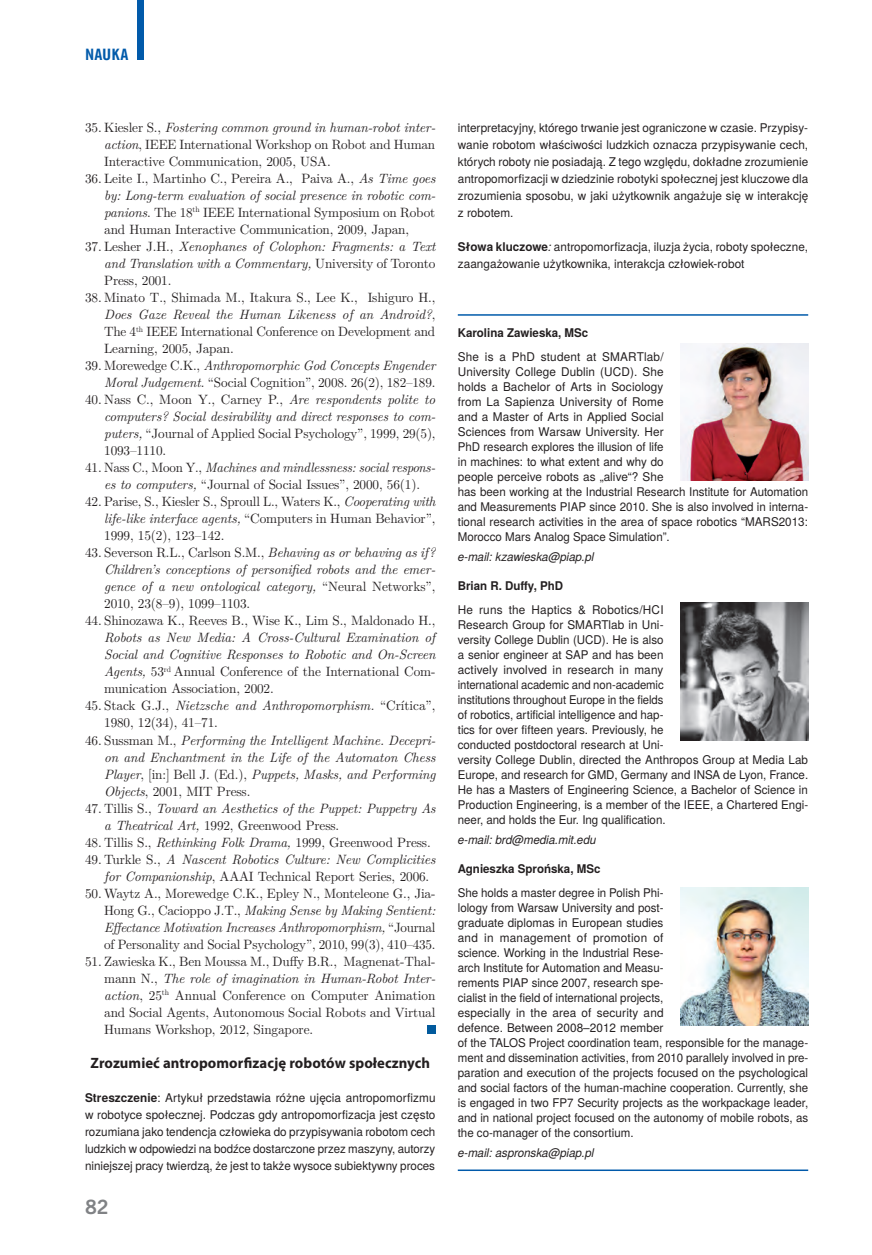
<style>
.page{position:relative;width:872px;height:1255px;background:#fff}
.page>*{position:absolute;margin:0;border:0;box-sizing:border-box;transform-origin:0 0}
.t1{font:700 18px "News Goth PL";color:#808285}
.t2{font:700 15px "Myriad Pro";letter-spacing:.005em;color:#231f20}
.t3{font:700 14.1px "News Goth Cn PL";letter-spacing:.005em;color:#015aaa;scale:1.18 1}
.t4{font:13.5px/17px "LM Roman 10";letter-spacing:-.01em;color:#231f20;text-align:justify}
.t5{font:italic 13.5px/17px "LM Roman 10";letter-spacing:-.01em;color:#231f20;text-align:justify}
.t6{font:12px/15px "Te X Gyre Heros";color:#231f20}
.t7{font:12px/15px "Te X Gyre Heros";color:#231f20;scale:.96 1}
.t8{font:12px/24px "Te X Gyre Heros";letter-spacing:.02em;color:#231f20}
.t9{font:italic 12px "Te X Gyre Heros";color:#231f20;scale:.96 1}
.s1{font-style:italic}
.s2{font-style:normal}
.s3{font-weight:700}
</style>
<div class="page">
<div style="left:137px;top:0;width:6px;height:59px;background:#015aaa"></div>
<div style="left:427px;top:1025px;width:8px;height:8px;background:#015a9d"></div>
<hr style="left:458px;top:314px;width:350px;height:2px;background:#015aaa">
<hr style="left:458px;top:1169px;width:350px;height:1px;background:#015aaa">
<img style="left:680px;top:887px;width:128px;height:138px">
<img style="left:680px;top:602px;width:128px;height:138px">
<img style="left:680px;top:343px;width:128px;height:137px">
<p class="t3" style="left:85px;top:44px;width:38px">NAUKA</p>
<p class="t4" style="left:104px;top:118px;width:333px;text-indent:-19px">35. Kiesler S., <span class="s1">Fostering common ground in human-robot inter&shy;action</span>, IEEE International Workshop on Robot and Human Interactive Communication, 2005, USA.</p>
<p class="t4" style="left:104px;top:169px;width:333px;text-indent:-19px">36. Leite I., Martinho C., Pereira A., Paiva A., <span class="s1">As Time goes by: Long-term evaluation of social presence in robotic com&shy;panions</span>. The 18<sup>th</sup> IEEE International Symposium on Robot and Human Interactive Communication, 2009, Japan,</p>
<p class="t5" style="left:104px;top:237px;width:333px;text-indent:-19px"><span class="s2">37. Lesher J.H.,</span> Xenophanes of Colophon: Fragments: a Text and Translation with a Commentary, <span class="s2">University of Toronto Press, 2001.</span></p>
<p class="t4" style="left:104px;top:288px;width:333px;text-indent:-19px">38. Minato T., Shimada M., Itakura S., Lee K., Ishiguro H., <span class="s1">Does Gaze Reveal the Human Likeness of an Android?</span>, The 4<sup>th</sup> IEEE International Conference on Development and Learning, 2005, Japan.</p>
<p class="t4" style="left:85px;top:356px;width:352px;text-align:right">39. Morewedge C.K., <span class="s1">Anthropomorphic God Concepts Engender<br>Moral Judgement.</span> “Social Cognition”, 2008. 26(2), 182–189.</p>
<p class="t4" style="left:104px;top:390px;width:333px;text-indent:-19px">40. Nass C., Moon Y., Carney P., <span class="s1">Are respondents polite to computers? Social desirability and direct responses to com&shy;puters,</span> “Journal of Applied Social Psychology”, 1999, 29(5), 1093–1110.</p>
<p class="t4" style="left:85px;top:458px;width:352px;text-align:center">41. Nass C., Moon Y., <span class="s1">Machines and mindlessness: social respons&shy;es to computers,</span> “Journal of Social Issues”, 2000, 56(1).</p>
<p class="t4" style="left:104px;top:492px;width:333px;text-indent:-19px">42. Parise, S., Kiesler S., Sproull L., Waters K., <span class="s1">Cooperating with life-like interface agents,</span> “Computers in Human Behavior”, 1999, 15(2), 123–142.</p>
<p class="t5" style="left:104px;top:543px;width:333px;text-indent:-19px"><span class="s2">43. Severson R.L., Carlson S.M.,</span> Behaving as or behaving as if?<br>Children’s conceptions of personified robots and the emer&shy;gence of a new ontological category, <span class="s2">“Neural Networks”, 2010, 23(8–9), 1099–1103.</span></p>
<p class="t4" style="left:104px;top:611px;width:333px;text-indent:-19px">44. Shinozawa K., Reeves B., Wise K., Lim S., Maldonado H., <span class="s1">Robots as New Media: A Cross-Cultural Examination of Social and Cognitive Responses to Robotic and On-Screen Agents,</span> 53<sup>rd</sup> Annual Conference of the International Com&shy;munication Association, 2002.</p>
<p class="t4" style="left:104px;top:696px;width:333px;text-indent:-19px">45. Stack G.J., <span class="s1">Nietzsche and Anthropomorphism.</span> “Crítica”,<br>1980, 12(34), 41–71.</p>
<p class="t5" style="left:104px;top:730px;width:333px;text-indent:-19px"><span class="s2">46. Sussman M.,</span> Performing the Intelligent Machine. Decepri&shy;on and Enchantment in the Life of the Automaton Chess Player<span class="s2">, [in:] Bell J. (Ed.),</span> Puppets, Masks, and Performing Objects<span class="s2">, 2001, MIT Press.</span></p>
<p class="t5" style="left:104px;top:798px;width:333px;text-indent:-19px"><span class="s2">47. Tillis S.,</span> Toward an Aesthetics of the Puppet: Puppetry As a Theatrical Art, <span class="s2">1992, Greenwood Press.</span></p>
<p class="t4" style="left:85px;top:832px;width:347px">48. Tillis S., <span class="s1">Rethinking Folk Drama,</span> 1999, Greenwood Press.</p>
<p class="t5" style="left:104px;top:849px;width:333px;text-indent:-19px"><span class="s2">49. Turkle S.,</span> A Nascent Robotics Culture: New Complicities for Companionship<span class="s2">, AAAI Technical Report Series, 2006.</span></p>
<p class="t4" style="left:104px;top:883px;width:333px;text-indent:-19px">50. Waytz A., Morewedge C.K., Epley N., Monteleone G., Jia-Hong G., Cacioppo J.T., <span class="s1">Making Sense by Making Sentient:<br>Effectance Motivation Increases Anthropomorphism,</span> “Journal of Personality and Social Psychology”, 2010, 99(3), 410–435.</p>
<p class="t4" style="left:104px;top:951px;width:333px;text-indent:-19px">51. Zawieska K., Ben Moussa M., Duffy B.R., Magnenat-Thal&shy;mann N., <span class="s1">The role of imagination in Human-Robot Inter&shy;action</span>, 25<sup>th</sup> Annual Conference on Computer Animation and Social Agents, Autonomous Social Robots and Virtual Humans Workshop, 2012, Singapore.</p>
<p class="t2" style="left:90px;top:1052px;width:341px">Zrozumieć antropomorfizację robotów społecznych</p>
<p class="t6" style="left:85px;top:1088px;width:352px;line-height:17px;text-align:justify"><span class="s3">Streszczenie</span>: Artykuł przedstawia różne ujęcia antropomorfizmu w robotyce społecznej. Podczas gdy antropomorfizacja jest często rozumiana jako tendencja człowieka do przypisywania robotom cech ludzkich w odpowiedzi na bodźce dostarczone przez maszyny, autorzy niniejszej pracy twierdzą, że jest to także wysoce subiektywny proces</p>
<p class="t1" style="left:85px;top:1195px;width:25px">82</p>
<p class="t6" style="left:458px;top:118px;width:352px;line-height:17px;text-align:justify">interpretacyjny, którego trwanie jest ograniczone w czasie. Przypisy&shy;wanie robotom właściwości ludzkich oznacza przypisywanie cech, których roboty nie posiadają. Z tego względu, dokładne zrozumienie antropomorfizacji w dziedzinie robotyki społecznej jest kluczowe dla zrozumienia sposobu, w jaki użytkownik angażuje się w interakcję z robotem.</p>
<p class="t6" style="left:458px;top:237px;width:352px;line-height:17px"><span class="s3">Słowa kluczowe</span><span class="s1">:</span> antropomorfizacja, iluzja życia, roboty społeczne, zaangażowanie użytkownika, interakcja człowiek-robot</p>
<p class="t8" style="left:458px;top:320px;width:207px"><span class="s3">Karolina Zawieska, MSc<br></span>She is a PhD student at SMARTlab/</p>
<p class="t6" style="left:458px;top:363px;width:352px">University College Dublin (UCD). She<br>holds a Bachelor of Arts in Sociology<br>from La Sapienza University of Rome<br>and a Master of Arts in Applied Social<br>Sciences from Warsaw University. Her<br>PhD research explores the illusion of life<br>in machines: to what extent and why do<br>people perceive robots as „alive“? She<br>has been working at the Industrial Research Institute for Automation and Measurements PIAP since 2010. She is also involved in interna&shy;tional research activities in the area of space robotics “MARS2013:<br>Morocco Mars Analog Space Simulation”.</p>
<p class="t9" style="left:458px;top:547px;width:143px">e-mail: kzawieska@piap.pl</p>
<p class="t8" style="left:458px;top:572px;width:207px"><span class="s3">Brian R. Duffy, PhD<br></span>He runs the Haptics &amp; Robotics/HCI</p>
<p class="t6" style="left:458px;top:616px;width:352px">Research Group for SMARTlab in Uni-<br>versity College Dublin (UCD). He is also<br>a senior engineer at SAP and has been<br>actively involved in research in many<br>international academic and non-academic<br>institutions throughout Europe in the fields<br>of robotics, artificial intelligence and hap-<br>tics for over fifteen years. Previously, he<br>conducted postdoctoral research at Uni-<br>versity College Dublin, directed the Anthropos Group at Media Lab Europe, and research for GMD, Germany and INSA de Lyon, France.<br>He has a Masters of Engineering Science, a Bachelor of Science in Production Engineering, is a member of the IEEE, a Chartered Engi&shy;neer, and holds the Eur. Ing qualification.</p>
<p class="t9" style="left:458px;top:830px;width:146px">e-mail: brd@media.mit.edu</p>
<p class="t7" style="left:458px;top:855px;width:216px;line-height:24px"><span class="s3">Agnieszka Sprońska, MSc<br></span>She holds a master degree in Polish Phi-</p>
<p class="t7" style="left:458px;top:899px;width:367px">lology from Warsaw University and post-<br>graduate diplomas in European studies<br>and in management of promotion of<br>science. Working in the Industrial Rese-<br>arch Institute for Automation and Measu-<br>rements PIAP since 2007, research spe-<br>cialist in the field of international projects,<br>especially in the area of security and<br>defence. Between 2008–2012 member<br>of the TALOS Project coordination team, responsible for the manage&shy;ment and dissemination activities, from 2010 parallely involved in pre&shy;paration and execution of the projects focused on the psychological and social factors of the human-machine cooperation. Currently, she is engaged in two FP7 Security projects as the workpackage leader, and in national project focused on the autonomy of mobile robots, as the co-manager of the consortium.</p>
<p class="t9" style="left:458px;top:1143px;width:143px">e-mail: aspronska@piap.pl</p>
</div>
